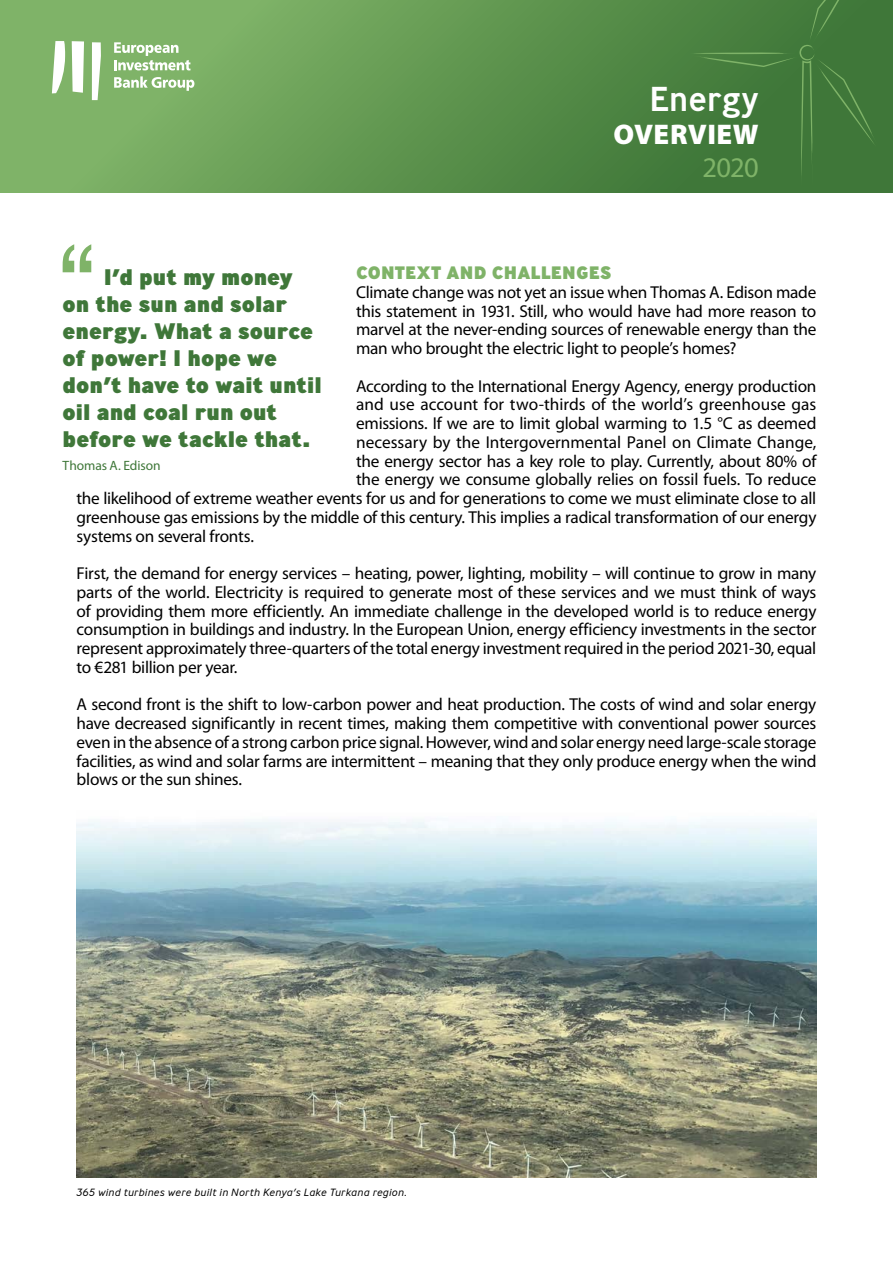
<style>
.page{position:relative;width:893px;height:1263px;background:#fff}
.page>*{position:absolute;margin:0;border:0;box-sizing:border-box;transform-origin:0 0}
.t1{font:500 34.5px "Ministry";letter-spacing:-.005em;color:#fff}
.t2{font:900 28.5px "Myriad Pro";letter-spacing:.015em;color:#fff}
.t3{font:28.5px "Myriad Pro";color:#7fb368}
.t4{font:800 22.5px/27px "Ministry";color:#3f7739}
.t5{font:800 18px "Ministry";letter-spacing:.01em;color:#7fb368}
.t6{font:17.25px/18.8px "Myriad Pro";letter-spacing:-.015em;color:#000;text-align:justify}
.t7{font:17.25px "Myriad Pro";letter-spacing:.005em;color:#000}
.t8{font:13.5px "Myriad Pro";letter-spacing:-.005em;color:#3f7739}
.t9{font:italic 300 10.5px "Ministry";letter-spacing:.025em;color:#000}
</style>
<div class="page">
<svg style="left:0;top:0;width:893px;height:193px;background:#669b55"></svg>
<svg style="left:687px;top:0;width:192px;height:192px;background:#427a3b"></svg>
<svg style="left:114px;top:42px;width:77px;height:28px"></svg>
<svg style="left:52px;top:41px;width:13px;height:52px"></svg>
<svg style="left:72px;top:41px;width:12px;height:52px"></svg>
<svg style="left:92px;top:42px;width:9px;height:58px"></svg>
<svg style="left:114px;top:76px;width:80px;height:15px"></svg>
<svg style="left:63px;top:244px;width:28px;height:28px"></svg>
<img style="left:77px;top:820px;width:739px;height:358px">
<h1 class="t1" style="left:650px;top:77px;width:111px">Energy</h1>
<h2 class="t2" style="left:613px;top:119px;width:147px">OVERVIEW</h2>
<h2 class="t3" style="left:703px;top:152px;width:58px">2020</h2>
<p class="t5" style="left:356px;top:260px;width:257px">CONTEXT AND CHALLENGES</p>
<p class="t6" style="left:356px;top:283px;width:462px">Climate change was not yet an issue when Thomas A. Edison made this statement in 1931. Still, who would have had more reason to marvel at the never-ending sources of renewable energy than the man who brought the electric light to people’s homes?</p>
<p class="t6" style="left:356px;top:377px;width:462px">According to the International Energy Agency, energy production</p>
<p class="t7" style="left:356px;top:395px;width:462px">and use account for two-thirds of the world’s greenhouse gas</p>
<p class="t6" style="left:356px;top:414px;width:462px">emissions. If we are to limit global warming to 1.5 °C as deemed</p>
<p class="t6" style="left:356px;top:433px;width:462px">necessary by the Intergovernmental Panel on Climate Change,</p>
<p class="t6" style="left:356px;top:452px;width:462px">the energy sector has a key role to play. Currently, about 80% of</p>
<p class="t6" style="left:356px;top:470px;width:462px">the energy we consume globally relies on fossil fuels. To reduce</p>
<p class="t6" style="left:77px;top:489px;width:741px">the likelihood of extreme weather events for us and for generations to come we must eliminate close to all</p>
<p class="t6" style="left:77px;top:508px;width:741px">greenhouse gas emissions by the middle of this century. This implies a radical transformation of our energy</p>
<p class="t6" style="left:77px;top:527px;width:179px">systems on several fronts.</p>
<p class="t6" style="left:77px;top:564px;width:741px">First, the demand for energy services – heating, power, lighting, mobility – will continue to grow in many parts of the world. Electricity is required to generate most of these services and we must think of ways of providing them more efficiently. An immediate challenge in the developed world is to reduce energy consumption in buildings and industry. In the European Union, energy efficiency investments in the sector represent approximately three-quarters of the total energy investment required in the period 2021-30, equal to €281 billion per year.</p>
<p class="t6" style="left:77px;top:695px;width:741px">A second front is the shift to low-carbon power and heat production. The costs of wind and solar energy have decreased significantly in recent times, making them competitive with conventional power sources even in the absence of a strong carbon price signal. However, wind and solar energy need large-scale storage facilities, as wind and solar farms are intermittent – meaning that they only produce energy when the wind blows or the sun shines.</p>
<h3 class="t4" style="left:63px;top:263px;width:261px;text-indent:41px">I’d put my money on the sun and solar energy. What a source of power! I hope we don’t have to wait until oil and coal run out before we tackle that.</h3>
<p class="t8" style="left:63px;top:458px;width:99px">Thomas A. Edison</p>
<p class="t9" style="left:77px;top:1186px;width:332px">365 wind turbines were built in North Kenya’s Lake Turkana region.</p>
</div>
